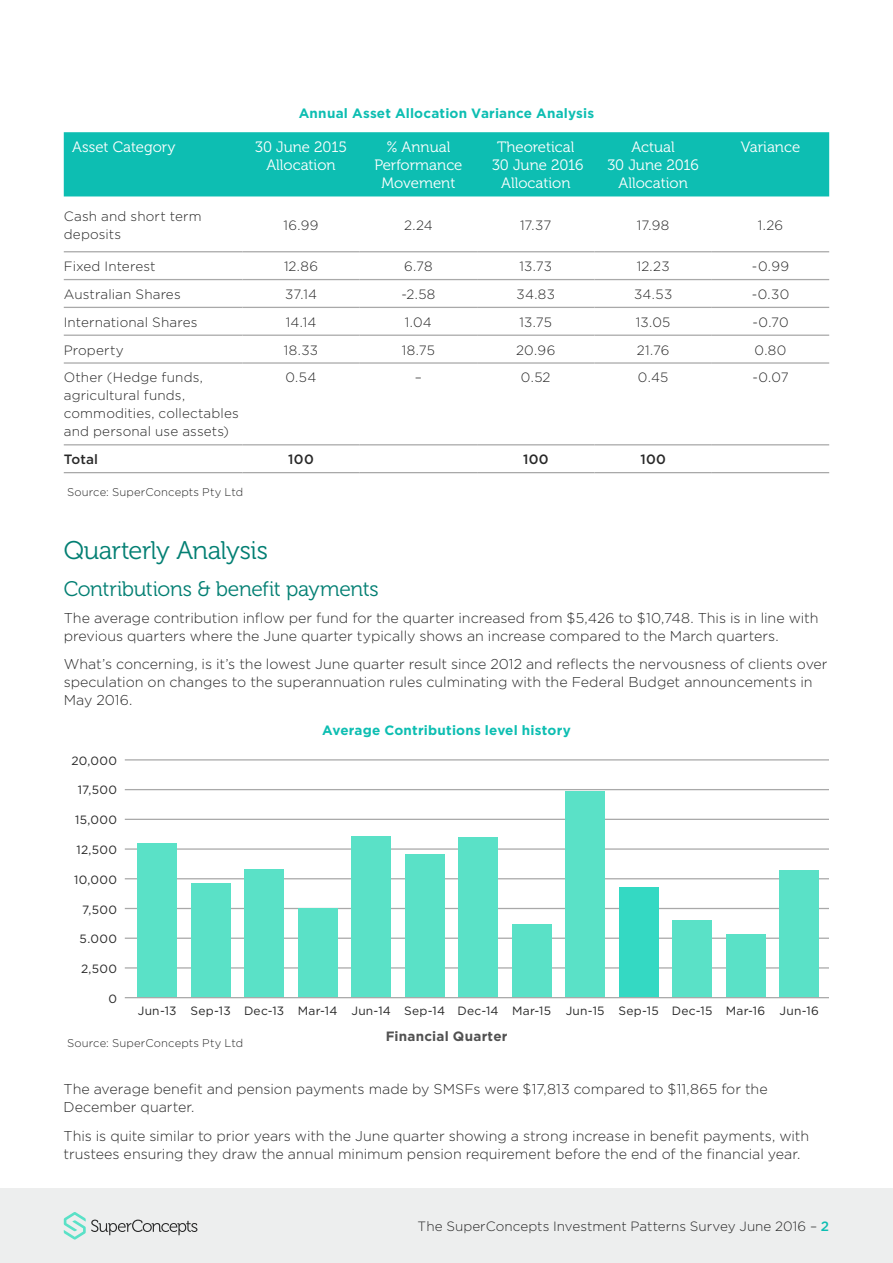
<style>
.page{position:relative;width:893px;height:1263px;background:#fff}
.page>*{position:absolute;margin:0;border:0;box-sizing:border-box;transform-origin:0 0}
.t1{font:25.5px "Museo 300";letter-spacing:-.02em;color:#037f73}
.t2{font:21px "Museo 300";letter-spacing:-.02em;color:#037f73}
.t3{font:15px/18px "Museo 300";color:#fff;text-align:center}
.t4{font:300 14.25px/18px "Gotham";color:#282828}
.t5{font:300 13.5px/18px "Gotham";letter-spacing:.01em;color:#282828}
.t6{font:700 13.5px "Gotham";letter-spacing:.015em;color:#0dbeb2}
.t7{font:700 13.5px "Gotham";letter-spacing:.015em;color:#515151}
.t8{font:500 13.5px "Gotham";letter-spacing:.02em;color:#282828}
.t9{font:12px "Gotham";letter-spacing:.025em;color:#282828}
.t10{font:300 11.25px "Gotham";letter-spacing:.01em;color:#282828}
.s1{font-weight:500;color:#0dbeb2}
</style>
<div class="page">
<div style="left:0;top:1188px;width:893px;height:75px;background:#edeeee"></div>
<svg style="left:64px;top:1212px;width:133px;height:27px"></svg>
<div style="left:64px;top:132px;width:765px;height:64px;background:#0dbeb2"></div>
<hr style="left:64px;top:251px;width:178px;height:1px;background:#a9a9a9">
<hr style="left:242px;top:251px;width:118px;height:1px;background:#a9a9a9">
<hr style="left:360px;top:251px;width:117px;height:1px;background:#a9a9a9">
<hr style="left:477px;top:251px;width:117px;height:1px;background:#a9a9a9">
<hr style="left:594px;top:251px;width:118px;height:1px;background:#a9a9a9">
<hr style="left:712px;top:251px;width:117px;height:1px;background:#a9a9a9">
<hr style="left:64px;top:279px;width:178px;height:1px;background:#a9a9a9">
<hr style="left:242px;top:279px;width:118px;height:1px;background:#a9a9a9">
<hr style="left:360px;top:279px;width:117px;height:1px;background:#a9a9a9">
<hr style="left:477px;top:279px;width:117px;height:1px;background:#a9a9a9">
<hr style="left:594px;top:279px;width:118px;height:1px;background:#a9a9a9">
<hr style="left:712px;top:279px;width:117px;height:1px;background:#a9a9a9">
<hr style="left:64px;top:307px;width:178px;height:1px;background:#a9a9a9">
<hr style="left:242px;top:307px;width:118px;height:1px;background:#a9a9a9">
<hr style="left:360px;top:307px;width:117px;height:1px;background:#a9a9a9">
<hr style="left:477px;top:307px;width:117px;height:1px;background:#a9a9a9">
<hr style="left:594px;top:307px;width:118px;height:1px;background:#a9a9a9">
<hr style="left:712px;top:307px;width:117px;height:1px;background:#a9a9a9">
<hr style="left:64px;top:335px;width:178px;height:1px;background:#a9a9a9">
<hr style="left:242px;top:335px;width:118px;height:1px;background:#a9a9a9">
<hr style="left:360px;top:335px;width:117px;height:1px;background:#a9a9a9">
<hr style="left:477px;top:335px;width:117px;height:1px;background:#a9a9a9">
<hr style="left:594px;top:335px;width:118px;height:1px;background:#a9a9a9">
<hr style="left:712px;top:335px;width:117px;height:1px;background:#a9a9a9">
<hr style="left:64px;top:362px;width:178px;height:2px;background:#a9a9a9">
<hr style="left:242px;top:362px;width:118px;height:2px;background:#a9a9a9">
<hr style="left:360px;top:362px;width:117px;height:2px;background:#a9a9a9">
<hr style="left:477px;top:362px;width:117px;height:2px;background:#a9a9a9">
<hr style="left:594px;top:362px;width:118px;height:2px;background:#a9a9a9">
<hr style="left:712px;top:362px;width:117px;height:2px;background:#a9a9a9">
<hr style="left:64px;top:444px;width:178px;height:1px;background:#a9a9a9">
<hr style="left:242px;top:444px;width:118px;height:1px;background:#a9a9a9">
<hr style="left:360px;top:444px;width:117px;height:1px;background:#a9a9a9">
<hr style="left:477px;top:444px;width:117px;height:1px;background:#a9a9a9">
<hr style="left:594px;top:444px;width:118px;height:1px;background:#a9a9a9">
<hr style="left:712px;top:444px;width:117px;height:1px;background:#a9a9a9">
<hr style="left:64px;top:472px;width:178px;height:1px;background:#a9a9a9">
<hr style="left:242px;top:472px;width:118px;height:1px;background:#a9a9a9">
<hr style="left:360px;top:472px;width:117px;height:1px;background:#a9a9a9">
<hr style="left:477px;top:472px;width:117px;height:1px;background:#a9a9a9">
<hr style="left:594px;top:472px;width:118px;height:1px;background:#a9a9a9">
<hr style="left:712px;top:472px;width:117px;height:1px;background:#a9a9a9">
<hr style="left:125px;top:967px;width:704px;height:1px;background:#a9a9a9">
<hr style="left:125px;top:937px;width:704px;height:2px;background:#a9a9a9">
<hr style="left:125px;top:908px;width:704px;height:1px;background:#a9a9a9">
<hr style="left:125px;top:878px;width:704px;height:1px;background:#a9a9a9">
<hr style="left:125px;top:848px;width:704px;height:2px;background:#a9a9a9">
<hr style="left:125px;top:819px;width:704px;height:1px;background:#a9a9a9">
<hr style="left:125px;top:789px;width:704px;height:1px;background:#a9a9a9">
<hr style="left:125px;top:759px;width:704px;height:1px;background:#a9a9a9">
<div style="left:137px;top:843px;width:40px;height:155px;background:#5ae1c7"></div>
<div style="left:191px;top:883px;width:39px;height:115px;background:#5ae1c7"></div>
<div style="left:244px;top:869px;width:40px;height:129px;background:#5ae1c7"></div>
<div style="left:298px;top:908px;width:39px;height:90px;background:#5ae1c7"></div>
<div style="left:351px;top:836px;width:40px;height:162px;background:#5ae1c7"></div>
<div style="left:405px;top:854px;width:39px;height:144px;background:#5ae1c7"></div>
<div style="left:458px;top:837px;width:40px;height:161px;background:#5ae1c7"></div>
<div style="left:512px;top:924px;width:39px;height:74px;background:#5ae1c7"></div>
<div style="left:565px;top:792px;width:40px;height:206px;background:#5ae1c7"></div>
<div style="left:619px;top:887px;width:39px;height:111px;background:#34d9c3"></div>
<div style="left:672px;top:920px;width:40px;height:78px;background:#5ae1c7"></div>
<div style="left:726px;top:934px;width:39px;height:64px;background:#5ae1c7"></div>
<div style="left:779px;top:870px;width:40px;height:128px;background:#5ae1c7"></div>
<hr style="left:125px;top:997px;width:704px;height:1px;background:#a9a9a9">
<p class="t6" style="left:299px;top:104px;width:297px">Annual Asset Allocation Variance Analysis</p>
<p class="t3" style="left:72px;top:138px;width:105px">Asset Category</p>
<p class="t3" style="left:255px;top:138px;width:93px">30 June 2015<br>Allocation</p>
<p class="t3" style="left:374px;top:138px;width:90px">% Annual<br>Performance<br>Movement</p>
<p class="t3" style="left:492px;top:138px;width:93px">Theoretical<br>30 June 2016<br>Allocation</p>
<p class="t3" style="left:607px;top:138px;width:93px">Actual<br>30 June 2016<br>Allocation</p>
<p class="t3" style="left:741px;top:138px;width:61px">Variance</p>
<p class="t5" style="left:64px;top:206px;width:139px">Cash and short term deposits</p>
<p class="t5" style="left:283px;top:215px;width:37px">16.99</p>
<p class="t5" style="left:404px;top:215px;width:30px">2.24</p>
<p class="t5" style="left:520px;top:215px;width:33px">17.37</p>
<p class="t5" style="left:637px;top:215px;width:34px">17.98</p>
<p class="t5" style="left:758px;top:215px;width:27px">1.26</p>
<p class="t5" style="left:64px;top:257px;width:93px">Fixed Interest</p>
<p class="t5" style="left:284px;top:257px;width:36px">12.86</p>
<p class="t5" style="left:404px;top:257px;width:30px">6.78</p>
<p class="t5" style="left:519px;top:257px;width:34px">13.73</p>
<p class="t5" style="left:637px;top:257px;width:34px">12.23</p>
<p class="t5" style="left:752px;top:257px;width:39px">-0.99</p>
<p class="t5" style="left:64px;top:285px;width:118px">Australian Shares</p>
<p class="t5" style="left:285px;top:285px;width:34px">37.14</p>
<p class="t5" style="left:401px;top:285px;width:36px">-2.58</p>
<p class="t5" style="left:516px;top:285px;width:40px">34.83</p>
<p class="t5" style="left:634px;top:285px;width:40px">34.53</p>
<p class="t5" style="left:752px;top:285px;width:39px">-0.30</p>
<p class="t5" style="left:64px;top:313px;width:135px">International Shares</p>
<p class="t5" style="left:286px;top:313px;width:32px">14.14</p>
<p class="t5" style="left:405px;top:313px;width:29px">1.04</p>
<p class="t5" style="left:520px;top:313px;width:34px">13.75</p>
<p class="t5" style="left:636px;top:313px;width:36px">13.05</p>
<p class="t5" style="left:752px;top:313px;width:38px">-0.70</p>
<p class="t5" style="left:64px;top:340px;width:61px">Property</p>
<p class="t5" style="left:284px;top:340px;width:36px">18.33</p>
<p class="t5" style="left:402px;top:340px;width:35px">18.75</p>
<p class="t5" style="left:516px;top:340px;width:41px">20.96</p>
<p class="t5" style="left:637px;top:340px;width:34px">21.76</p>
<p class="t5" style="left:755px;top:340px;width:33px">0.80</p>
<p class="t5" style="left:64px;top:368px;width:177px">Other (Hedge funds, agricultural funds, commodities, collectables and personal use assets)</p>
<p class="t5" style="left:286px;top:368px;width:32px">0.54</p>
<p class="t5" style="left:415px;top:368px;width:9px">–</p>
<p class="t5" style="left:521px;top:368px;width:31px">0.52</p>
<p class="t5" style="left:638px;top:368px;width:32px">0.45</p>
<p class="t5" style="left:752px;top:368px;width:38px">-0.07</p>
<p class="t8" style="left:64px;top:450px;width:36px">Total</p>
<p class="t8" style="left:288px;top:450px;width:27px">100</p>
<p class="t8" style="left:523px;top:450px;width:27px">100</p>
<p class="t8" style="left:640px;top:450px;width:27px">100</p>
<p class="t10" style="left:67px;top:485px;width:177px">Source: SuperConcepts Pty Ltd</p>
<h1 class="t1" style="left:64px;top:537px;width:206px">Quarterly Analysis</h1>
<h2 class="t2" style="left:64px;top:577px;width:317px">Contributions &amp; benefit payments</h2>
<p class="t4" style="left:64px;top:608px;width:756px">The average contribution inflow per fund for the quarter increased from $5,426 to $10,748. This is in line with previous quarters where the June quarter typically shows an increase compared to the March quarters.</p>
<p class="t4" style="left:64px;top:655px;width:765px">What’s concerning, is it’s the lowest June quarter result since 2012 and reflects the nervousness of clients over speculation on changes to the superannuation rules culminating with the Federal Budget announcements in<br>May 2016.</p>
<p class="t9" style="left:71px;top:752px;width:47px">20,000</p>
<p class="t9" style="left:78px;top:782px;width:41px">17,500</p>
<p class="t9" style="left:75px;top:812px;width:44px">15,000</p>
<p class="t9" style="left:77px;top:842px;width:42px">12,500</p>
<p class="t9" style="left:74px;top:872px;width:45px">10,000</p>
<p class="t9" style="left:82px;top:901px;width:37px">7,500</p>
<p class="t9" style="left:80px;top:931px;width:39px">5.000</p>
<p class="t9" style="left:81px;top:961px;width:38px">2,500</p>
<p class="t9" style="left:109px;top:991px;width:10px">0</p>
<p class="t6" style="left:322px;top:721px;width:250px">Average Contributions level history</p>
<p class="t9" style="left:138px;top:1003px;width:683px">Jun-13 Sep-13 Dec-13 Mar-14 Jun-14 Sep-14 Dec-14 Mar-15 Jun-15 Sep-15 Dec-15 Mar-16 Jun-16</p>
<p class="t7" style="left:386px;top:1027px;width:123px">Financial Quarter</p>
<p class="t10" style="left:67px;top:1036px;width:177px">Source: SuperConcepts Pty Ltd</p>
<p class="t4" style="left:64px;top:1079px;width:706px">The average benefit and pension payments made by SMSFs were $17,813 compared to $11,865 for the<br>December quarter.</p>
<p class="t4" style="left:64px;top:1126px;width:747px">This is quite similar to prior years with the June quarter showing a strong increase in benefit payments, with trustees ensuring they draw the annual minimum pension requirement before the end of the financial year.</p>
<p class="t5" style="left:418px;top:1216px;width:413px">The SuperConcepts Investment Patterns Survey June 2016 – <span class="s1">2</span></p>
</div>
